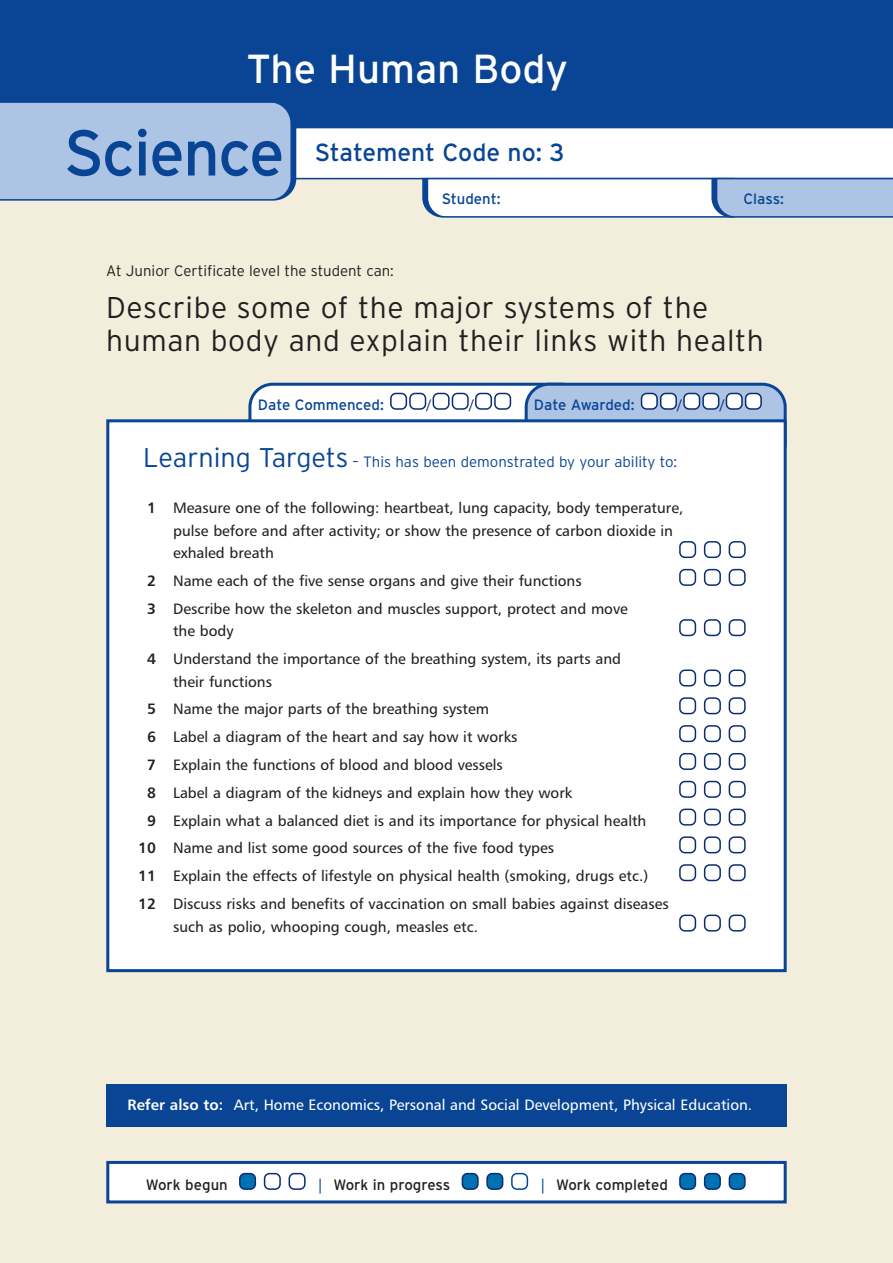
<style>
.page{position:relative;width:893px;height:1263px;background:#f3eddc}
.page>*{position:absolute;margin:0;border:0;box-sizing:border-box;transform-origin:0 0}
.t1{font:64.5px "Interstate";letter-spacing:-.025em;color:#094594}
.t2{font:40.5px "Interstate";color:#fff}
.t3{font:300 30px/33px "Interstate";letter-spacing:.02em;color:#231f20}
.t4{font:24.75px "Interstate";color:#094594}
.t5{font:15px/22.5px "Humanist 777 BT Roman B";color:#231f20}
.t6{font:15px "Humanist 777 BT Roman B";color:#fff}
.t7{font:300 15px "Interstate";color:#094594}
.t8{font:15px "Interstate";color:#094594}
.t9{font:300 15px "Interstate";color:#231f20}
.t10{font:15px "Interstate";color:#231f20}
.t11{font:15px "Humanist 777 BT Roman B";color:#0c2c72}
.s1{font-size:27px}
.s2{font-family:"Humanist 777 BT Bold B"}
.s3{font-family:"Humanist 777 BT Roman B";color:#094594}
</style>
<div class="page">
<div style="left:0;top:0;width:893px;height:128px;background:#094594"></div>
<div style="left:299px;top:128px;width:594px;height:52px;background:#fff"></div>
<svg style="left:419px;top:177px;width:474px;height:41px;background:#cbd8ea"></svg>
<div style="left:0;top:102px;width:299px;height:99px;background:#adc4e5"></div>
<svg style="left:248px;top:383px;width:539px;height:36px;background:#bfcee4"></svg>
<div style="left:108px;top:421px;width:677px;height:550px;background:#fff"></div>
<svg style="left:729px;top:914px;width:17px;height:17px"></svg>
<svg style="left:704px;top:914px;width:17px;height:17px"></svg>
<svg style="left:679px;top:914px;width:17px;height:17px"></svg>
<svg style="left:729px;top:864px;width:17px;height:17px"></svg>
<svg style="left:704px;top:864px;width:17px;height:17px"></svg>
<svg style="left:679px;top:864px;width:17px;height:17px"></svg>
<svg style="left:729px;top:836px;width:17px;height:17px"></svg>
<svg style="left:704px;top:836px;width:17px;height:17px"></svg>
<svg style="left:679px;top:836px;width:17px;height:17px"></svg>
<svg style="left:729px;top:809px;width:17px;height:17px"></svg>
<svg style="left:704px;top:809px;width:17px;height:17px"></svg>
<svg style="left:679px;top:809px;width:17px;height:17px"></svg>
<svg style="left:729px;top:781px;width:17px;height:17px"></svg>
<svg style="left:704px;top:781px;width:17px;height:17px"></svg>
<svg style="left:679px;top:781px;width:17px;height:17px"></svg>
<svg style="left:729px;top:753px;width:17px;height:17px"></svg>
<svg style="left:704px;top:753px;width:17px;height:17px"></svg>
<svg style="left:679px;top:753px;width:17px;height:17px"></svg>
<svg style="left:729px;top:725px;width:17px;height:17px"></svg>
<svg style="left:704px;top:725px;width:17px;height:17px"></svg>
<svg style="left:679px;top:725px;width:17px;height:17px"></svg>
<svg style="left:729px;top:697px;width:17px;height:17px"></svg>
<svg style="left:704px;top:697px;width:17px;height:17px"></svg>
<svg style="left:679px;top:697px;width:17px;height:17px"></svg>
<svg style="left:729px;top:669px;width:17px;height:17px"></svg>
<svg style="left:704px;top:669px;width:17px;height:17px"></svg>
<svg style="left:679px;top:669px;width:17px;height:17px"></svg>
<svg style="left:729px;top:619px;width:17px;height:17px"></svg>
<svg style="left:704px;top:619px;width:17px;height:17px"></svg>
<svg style="left:679px;top:619px;width:17px;height:17px"></svg>
<svg style="left:729px;top:569px;width:17px;height:17px"></svg>
<svg style="left:704px;top:569px;width:17px;height:17px"></svg>
<svg style="left:679px;top:569px;width:17px;height:17px"></svg>
<svg style="left:729px;top:541px;width:17px;height:17px"></svg>
<svg style="left:704px;top:541px;width:17px;height:17px"></svg>
<svg style="left:679px;top:541px;width:17px;height:17px"></svg>
<div style="left:106px;top:419px;width:681px;height:553px;border:3px solid #094594"></div>
<div style="left:106px;top:1084px;width:681px;height:43px;background:#094594"></div>
<div style="left:108px;top:1162px;width:677px;height:40px;background:#fff"></div>
<svg style="left:729px;top:1173px;width:17px;height:17px"></svg>
<svg style="left:704px;top:1173px;width:17px;height:17px"></svg>
<svg style="left:679px;top:1173px;width:17px;height:17px"></svg>
<svg style="left:511px;top:1173px;width:17px;height:17px"></svg>
<svg style="left:486px;top:1173px;width:17px;height:17px"></svg>
<svg style="left:462px;top:1173px;width:17px;height:17px"></svg>
<svg style="left:289px;top:1173px;width:17px;height:17px"></svg>
<svg style="left:264px;top:1173px;width:17px;height:17px"></svg>
<svg style="left:239px;top:1173px;width:17px;height:17px"></svg>
<div style="left:106px;top:1161px;width:681px;height:42px;border:3px solid #094594"></div>
<h2 class="t2" style="left:247px;top:46px;width:323px">The Human Body</h2>
<h1 class="t1" style="left:64px;top:116px;width:222px">Science</h1>
<h3 class="t4" style="left:315px;top:138px;width:251px">Statement Code no: 3</h3>
<p class="t8" style="left:442px;top:190px;width:60px">Student:</p>
<p class="t8" style="left:743px;top:190px;width:42px">Class:</p>
<p class="t9" style="left:106px;top:262px;width:289px">At Junior Certificate level the student can:</p>
<h3 class="t3" style="left:106px;top:291px;width:659px">Describe some of the major systems of the human body and explain their links with health</h3>
<p class="t8" style="left:258px;top:396px;width:127px">Date Commenced:</p>
<p class="t11" style="left:427px;top:398px;width:6px">/</p>
<p class="t11" style="left:469px;top:398px;width:6px">/</p>
<p class="t8" style="left:534px;top:396px;width:102px">Date Awarded:</p>
<p class="t11" style="left:678px;top:398px;width:6px">/</p>
<p class="t11" style="left:720px;top:398px;width:6px">/</p>
<p class="t7" style="left:143px;top:453px;width:535px"><span class="s1">Learning Targets</span> – This has been demonstrated by your ability to:</p>
<p class="t5" style="left:173px;top:498px;width:512px;text-indent:-26px"><span class="s2">1</span> Measure one of the following: heartbeat, lung capacity, body temperature, pulse before and after activity; or show the presence of carbon dioxide in exhaled breath</p>
<p class="t5" style="left:147px;top:568px;width:482px;line-height:27.8px"><span class="s2">2</span> Name each of the five sense organs and give their functions<br><span class="s2">3</span> Describe how the skeleton and muscles support, protect and move</p>
<p class="t5" style="left:147px;top:618px;width:475px;line-height:27.8px;text-indent:26px">the body<br><span class="s2">4</span> Understand the importance of the breathing system, its parts and</p>
<p class="t5" style="left:173px;top:671px;width:100px">their functions</p>
<p class="t5" style="left:147px;top:699px;width:343px"><span class="s2">5</span> Name the major parts of the breathing system</p>
<p class="t5" style="left:147px;top:727px;width:372px"><span class="s2">6</span> Label a diagram of the heart and say how it works</p>
<p class="t5" style="left:147px;top:755px;width:357px"><span class="s2">7</span> Explain the functions of blood and blood vessels</p>
<p class="t5" style="left:147px;top:782px;width:427px"><span class="s2">8</span> Label a diagram of the kidneys and explain how they work</p>
<p class="t5" style="left:147px;top:810px;width:501px"><span class="s2">9</span> Explain what a balanced diet is and its importance for physical health</p>
<p class="t5" style="left:138px;top:838px;width:417px"><span class="s2">10</span> Name and list some good sources of the five food types</p>
<p class="t5" style="left:138px;top:866px;width:511px"><span class="s2">11</span> Explain the effects of lifestyle on physical health (smoking, drugs etc.)</p>
<p class="t5" style="left:138px;top:894px;width:532px"><span class="s2">12</span> Discuss risks and benefits of vaccination on small babies against diseases</p>
<p class="t5" style="left:173px;top:916px;width:306px">such as polio, whooping cough, measles etc.</p>
<p class="t6" style="left:128px;top:1098px;width:626px"><span class="s2">Refer also to:</span> Art, Home Economics, Personal and Social Development, Physical Education.</p>
<p class="t10" style="left:146px;top:1176px;width:83px">Work begun</p>
<p class="t10" style="left:317px;top:1176px;width:135px"><span class="s3">|</span> Work in progress</p>
<p class="t10" style="left:539px;top:1176px;width:130px"><span class="s3">|</span> Work completed</p>
</div>
